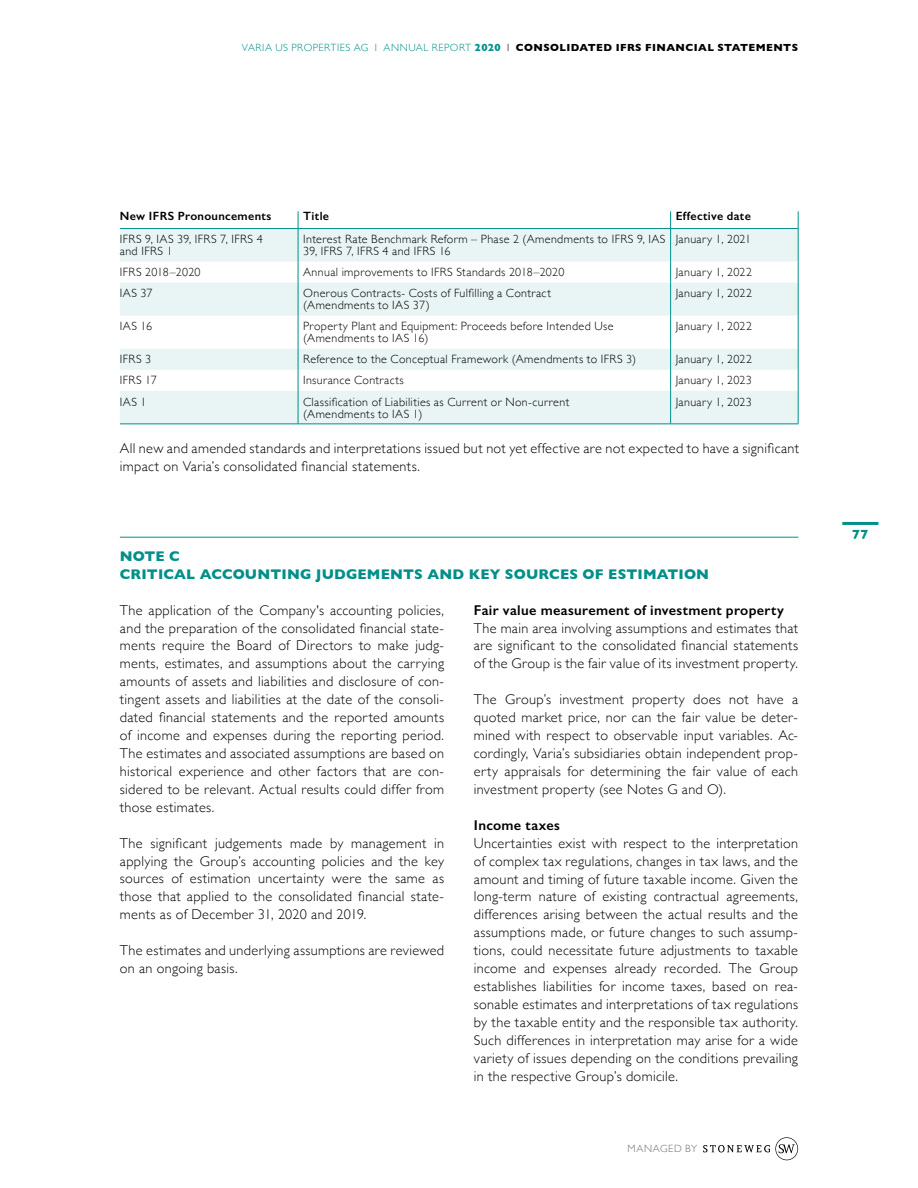
<style>
.page{position:relative;width:918px;height:1188px;background:#fff}
.page>*{position:absolute;margin:0;border:0;box-sizing:border-box;transform-origin:0 0}
.t1{font:300 14.25px/18px "Gill Sans";letter-spacing:.025em;color:#000;text-align:justify}
.t2{font:700 14.25px/18px "Gill Sans";letter-spacing:.01em;color:#008f89}
.t3{font:600 14.25px "Gill Sans";letter-spacing:.02em;color:#000}
.t4{font:700 13.5px "Gill Sans";color:#008f89}
.t5{font:300 12px/12px "Gill Sans";letter-spacing:.03em;color:#000}
.t6{font:600 12px "Gill Sans";letter-spacing:.03em;color:#000}
.t7{font:700 10.5px "Gill Sans";letter-spacing:.04em;color:#000}
.t8{font:300 10.5px "Gill Sans";letter-spacing:.06em;color:#706f6f}
.s1{font-weight:300;color:#008f89}
.s2{color:#008f89}
.s3{font-weight:300}
</style>
<div class="page">
<hr style="left:842px;top:522px;width:36px;height:3px;background:#008f89">
<svg style="left:703px;top:1137px;width:95px;height:23px"></svg>
<svg style="left:120px;top:229px;width:678px;height:195px;fill:#e9f4f4"></svg>
<svg style="left:298px;top:211px;width:1px;height:17px"></svg>
<svg style="left:670px;top:211px;width:1px;height:17px"></svg>
<svg style="left:798px;top:211px;width:1px;height:17px"></svg>
<hr style="left:298px;top:229px;width:1px;height:33px;background:#008f89">
<hr style="left:670px;top:229px;width:1px;height:33px;background:#008f89">
<hr style="left:798px;top:229px;width:1px;height:33px;background:#008f89">
<svg style="left:298px;top:262px;width:1px;height:21px"></svg>
<svg style="left:670px;top:262px;width:1px;height:21px"></svg>
<svg style="left:798px;top:262px;width:1px;height:21px"></svg>
<hr style="left:298px;top:283px;width:1px;height:33px;background:#008f89">
<hr style="left:670px;top:283px;width:1px;height:33px;background:#008f89">
<hr style="left:798px;top:283px;width:1px;height:33px;background:#008f89">
<hr style="left:298px;top:316px;width:1px;height:33px;background:#008f89">
<hr style="left:670px;top:316px;width:1px;height:33px;background:#008f89">
<hr style="left:798px;top:316px;width:1px;height:33px;background:#008f89">
<svg style="left:298px;top:349px;width:1px;height:42px"></svg>
<svg style="left:670px;top:349px;width:1px;height:42px"></svg>
<svg style="left:798px;top:349px;width:1px;height:42px"></svg>
<hr style="left:298px;top:391px;width:1px;height:33px;background:#008f89">
<hr style="left:670px;top:391px;width:1px;height:33px;background:#008f89">
<hr style="left:798px;top:391px;width:1px;height:33px;background:#008f89">
<hr style="left:120px;top:424px;width:178px;height:1px;background:#008f89">
<hr style="left:298px;top:424px;width:373px;height:1px;background:#008f89">
<hr style="left:671px;top:424px;width:127px;height:1px;background:#008f89">
<hr style="left:120px;top:228px;width:178px;height:1px;background:#008f89">
<hr style="left:298px;top:228px;width:373px;height:1px;background:#008f89">
<hr style="left:671px;top:228px;width:127px;height:1px;background:#008f89">
<hr style="left:120px;top:537px;width:678px;height:1px;background:#008f89">
<p class="t7" style="left:242px;top:40px;width:558px"><span class="s1">VARIA US PROPERTIES AG I ANNUAL REPORT</span> <span class="s2">2020</span> <span class="s3">I</span> CONSOLIDATED IFRS FINANCIAL STATEMENTS</p>
<p class="t6" style="left:120px;top:209px;width:153px">New IFRS Pronouncements</p>
<p class="t6" style="left:303px;top:209px;width:27px">Title</p>
<p class="t6" style="left:676px;top:209px;width:77px">Effective date</p>
<p class="t5" style="left:120px;top:233px;width:144px">IFRS 9, IAS 39, IFRS 7, IFRS 4 and IFRS 1</p>
<p class="t5" style="left:303px;top:233px;width:364px">Interest Rate Benchmark Reform – Phase 2 (Amendments to IFRS 9, IAS<br>39, IFRS 7, IFRS 4 and IFRS 16</p>
<p class="t5" style="left:676px;top:233px;width:77px">January 1, 2021</p>
<p class="t5" style="left:120px;top:266px;width:82px">IFRS 2018–2020</p>
<p class="t5" style="left:303px;top:266px;width:263px">Annual improvements to IFRS Standards 2018–2020</p>
<p class="t5" style="left:676px;top:266px;width:78px">January 1, 2022</p>
<p class="t5" style="left:120px;top:287px;width:34px">IAS 37</p>
<p class="t5" style="left:303px;top:287px;width:249px">Onerous Contracts- Costs of Fulfilling a Contract (Amendments to IAS 37)</p>
<p class="t5" style="left:676px;top:287px;width:78px">January 1, 2022</p>
<p class="t5" style="left:120px;top:320px;width:34px">IAS 16</p>
<p class="t5" style="left:303px;top:320px;width:312px">Property Plant and Equipment: Proceeds before Intended Use (Amendments to IAS 16)</p>
<p class="t5" style="left:676px;top:320px;width:78px">January 1, 2022</p>
<p class="t5" style="left:120px;top:353px;width:33px">IFRS 3</p>
<p class="t5" style="left:303px;top:353px;width:335px">Reference to the Conceptual Framework (Amendments to IFRS 3)</p>
<p class="t5" style="left:676px;top:353px;width:78px">January 1, 2022</p>
<p class="t5" style="left:120px;top:374px;width:38px">IFRS 17</p>
<p class="t5" style="left:303px;top:374px;width:102px">Insurance Contracts</p>
<p class="t5" style="left:676px;top:374px;width:78px">January 1, 2023</p>
<p class="t5" style="left:120px;top:395px;width:28px">IAS 1</p>
<p class="t5" style="left:303px;top:395px;width:268px">Classification of Liabilities as Current or Non-current (Amendments to IAS 1)</p>
<p class="t5" style="left:676px;top:395px;width:78px">January 1, 2023</p>
<p class="t1" style="left:120px;top:439px;width:681px">All new and amended standards and interpretations issued but not yet effective are not expected to have a significant impact on Varia’s consolidated financial statements.</p>
<p class="t2" style="left:120px;top:547px;width:591px">NOTE C<br>CRITICAL ACCOUNTING JUDGEMENTS AND KEY SOURCES OF ESTIMATION</p>
<p class="t1" style="left:120px;top:600px;width:326px">The application of the Company's accounting policies, and the preparation of the consolidated financial state&shy;ments require the Board of Directors to make judg&shy;ments, estimates, and assumptions about the carrying amounts of assets and liabilities and disclosure of con&shy;tingent assets and liabilities at the date of the consoli&shy;dated financial statements and the reported amounts of income and expenses during the reporting period.<br>The estimates and associated assumptions are based on historical experience and other factors that are con&shy;sidered to be relevant. Actual results could differ from those estimates.</p>
<p class="t1" style="left:120px;top:833px;width:326px">The significant judgements made by management in applying the Group’s accounting policies and the key sources of estimation uncertainty were the same as those that applied to the consolidated financial state&shy;ments as of December 31, 2020 and 2019.</p>
<p class="t1" style="left:120px;top:941px;width:326px">The estimates and underlying assumptions are reviewed on an ongoing basis.</p>
<p class="t3" style="left:474px;top:601px;width:312px">Fair value measurement of investment property</p>
<p class="t1" style="left:474px;top:618px;width:326px">The main area involving assumptions and estimates that are significant to the consolidated financial statements of the Group is the fair value of its investment property.</p>
<p class="t1" style="left:474px;top:690px;width:326px">The Group’s investment property does not have a quoted market price, nor can the fair value be deter&shy;mined with respect to observable input variables. Ac&shy;cordingly, Varia’s subsidiaries obtain independent prop&shy;erty appraisals for determining the fair value of each investment property (see Notes G and O).</p>
<p class="t3" style="left:474px;top:816px;width:88px">Income taxes</p>
<p class="t1" style="left:474px;top:833px;width:326px">Uncertainties exist with respect to the interpretation of complex tax regulations, changes in tax laws, and the amount and timing of future taxable income. Given the long-term nature of existing contractual agreements, differences arising between the actual results and the assumptions made, or future changes to such assump&shy;tions, could necessitate future adjustments to taxable income and expenses already recorded. The Group establishes liabilities for income taxes, based on rea&shy;sonable estimates and interpretations of tax regulations by the taxable entity and the responsible tax authority.<br>Such differences in interpretation may arise for a wide variety of issues depending on the conditions prevailing in the respective Group’s domicile.</p>
<p class="t8" style="left:628px;top:1141px;width:71px">MANAGED BY</p>
<p class="t4" style="left:852px;top:524px;width:18px">77</p>
</div>
